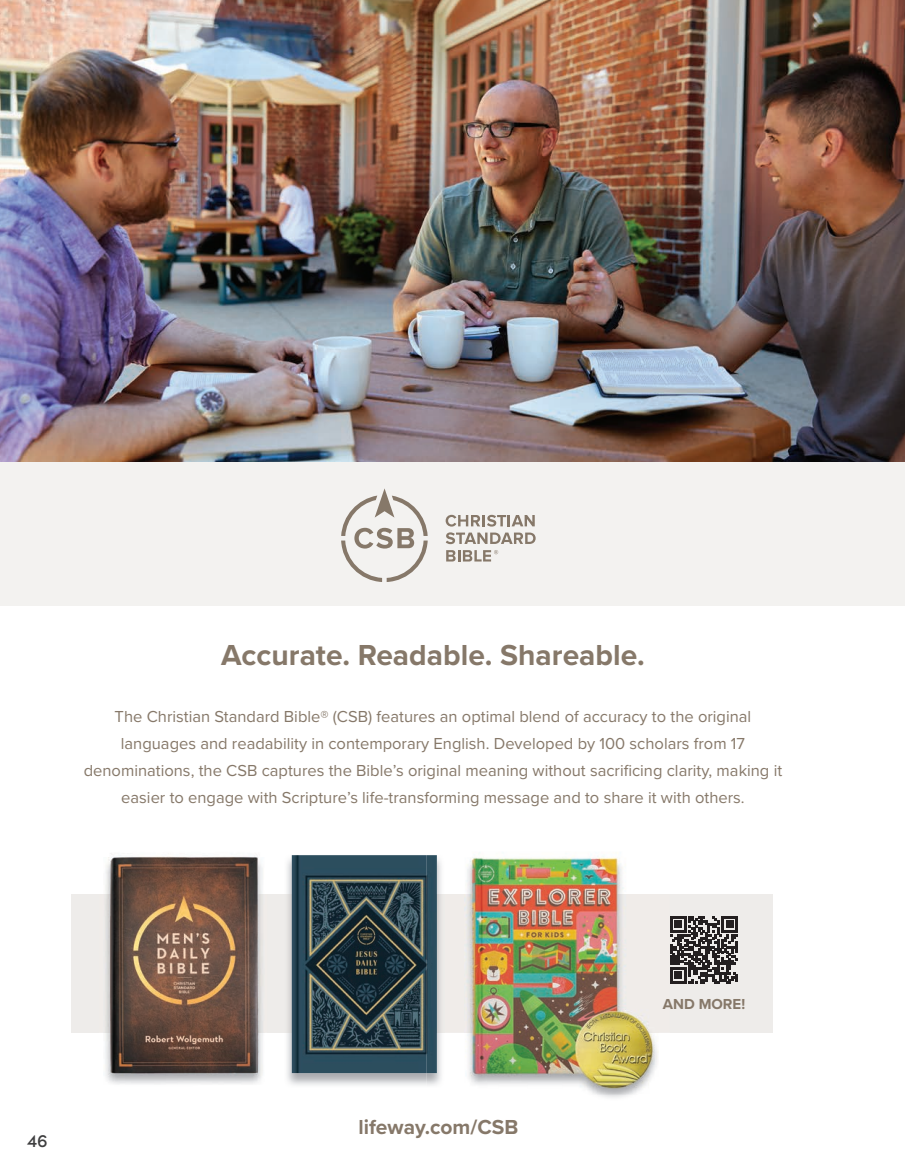
<style>
.page{position:relative;width:905px;height:1175px;background:#fff}
.page>*{position:absolute;margin:0;border:0;box-sizing:border-box;transform-origin:0 0}
.t1{font:700 30px "Proxima Nova";color:#867869}
.t2{font:700 21px "Proxima Nova";color:#867869}
.t3{font:500 18px "Sofia Pro";color:#3e3e3f}
.t4{font:16.5px/27px "Proxima Nova";color:#867869;text-align:center}
.t5{font:700 15px "Proxima Nova";color:#867869}
</style>
<div class="page">
<div style="left:71px;top:894px;width:701px;height:138px;background:#eeecea"></div>
<div style="left:0;top:461px;width:904px;height:145px;background:#f3f2f0"></div>
<img style="left:0;top:0;width:904px;height:461px">
<img style="left:99px;top:853px;width:168px;height:231px">
<img style="left:99px;top:894px;width:168px;height:138px">
<img style="left:103px;top:894px;width:162px;height:138px">
<img style="left:284px;top:855px;width:143px;height:230px">
<img style="left:284px;top:894px;width:8px;height:138px">
<img style="left:292px;top:855px;width:135px;height:218px">
<img style="left:427px;top:855px;width:243px;height:239px">
<img style="left:437px;top:894px;width:233px;height:138px">
<img style="left:465px;top:894px;width:193px;height:138px">
<svg style="left:670px;top:916px;width:67px;height:67px"></svg>
<svg style="left:445px;top:515px;width:89px;height:11px"></svg>
<svg style="left:446px;top:532px;width:89px;height:12px"></svg>
<svg style="left:341px;top:488px;width:86px;height:94px"></svg>
<svg style="left:446px;top:550px;width:52px;height:11px"></svg>
<h1 class="t1" style="left:221px;top:633px;width:425px">Accurate. Readable. Shareable.</h1>
<p class="t4" style="left:84px;top:702px;width:700px">The Christian Standard Bible® (CSB) features an optimal blend of accuracy to the original languages and readability in contemporary English. Developed by 100 scholars from 17 denominations, the CSB captures the Bible’s original meaning without sacrificing clarity, making it easier to engage with Scripture’s life-transforming message and to share it with others.</p>
<p class="t3" style="left:27px;top:1127px;width:22px">46</p>
<p class="t2" style="left:358px;top:1111px;width:161px">lifeway.com/CSB</p>
<p class="t5" style="left:662px;top:993px;width:84px">AND MORE!</p>
</div>
